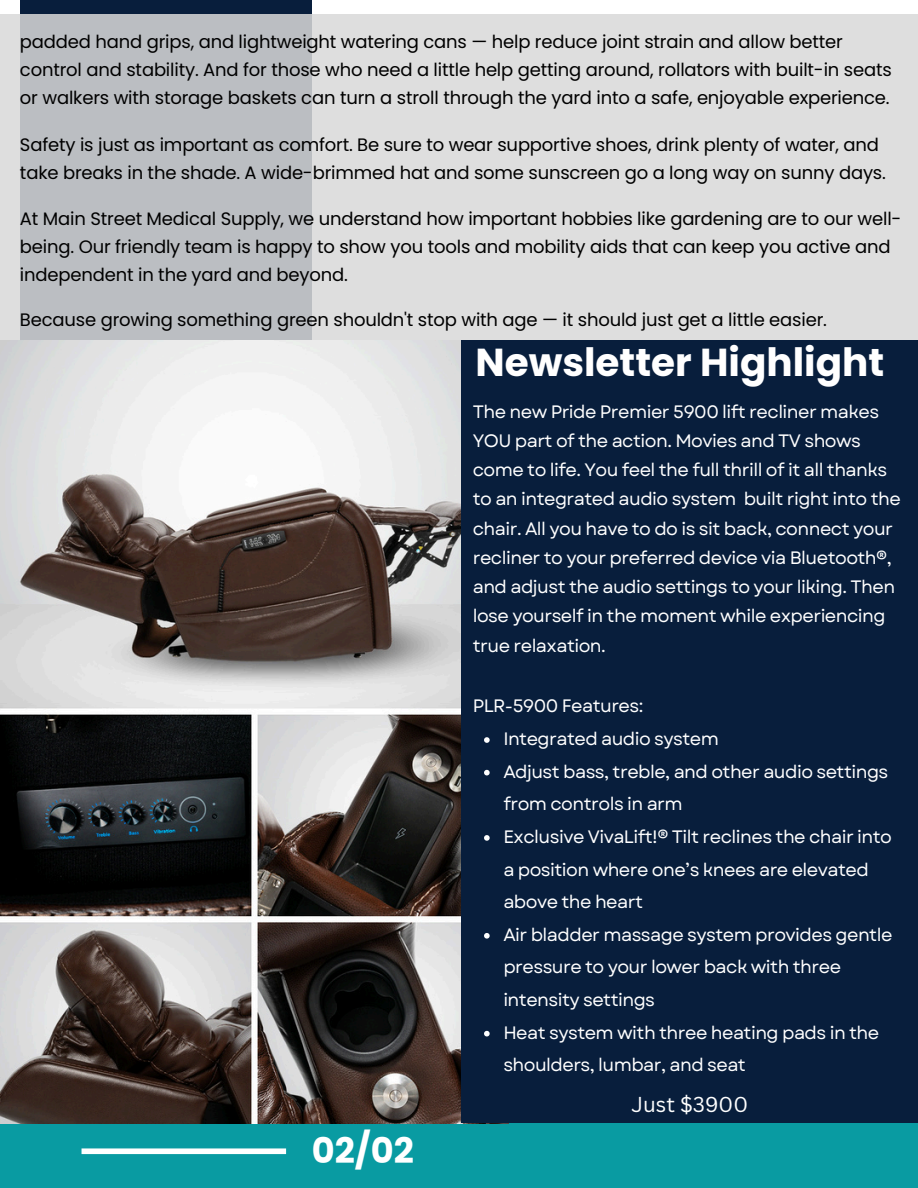
<style>
.page{position:relative;width:918px;height:1188px;background:#fff}
.page>*{position:absolute;margin:0;border:0;box-sizing:border-box;transform-origin:0 0}
.t1{font:700 39px "Poppins";color:#fff}
.t2{font:700 35.25px "Poppins";color:#fff}
.t3{font:21px "Canva Sans";color:#fff}
.t4{font:18px/28px "Poppins";letter-spacing:-.01em;color:#000}
.t5{font:18px/29.2px "Garet";letter-spacing:-.03em;color:#fff}
</style>
<div class="page">
<svg style="left:0;top:14px;width:918px;height:326px;background:#d2d3d5"></svg>
<div style="left:0;top:1123px;width:918px;height:65px;background:#099ba2"></div>
<div style="left:82px;top:1148px;width:204px;height:6px;background:#fff"></div>
<img style="left:0;top:340px;width:462px;height:783px">
<div style="left:462px;top:340px;width:456px;height:783px;background:#081e3c"></div>
<svg style="left:484px;top:737px;width:6px;height:6px"></svg>
<svg style="left:484px;top:770px;width:6px;height:5px"></svg>
<svg style="left:484px;top:835px;width:6px;height:6px"></svg>
<svg style="left:484px;top:933px;width:6px;height:6px"></svg>
<svg style="left:484px;top:1031px;width:6px;height:5px"></svg>
<p class="t4" style="left:20px;top:28px;width:873px">padded hand grips, and lightweight watering cans — help reduce joint strain and allow better control and stability. And for those who need a little help getting around, rollators with built-in seats or walkers with storage baskets can turn a stroll through the yard into a safe, enjoyable experience.</p>
<p class="t4" style="left:20px;top:130px;width:867px">Safety is just as important as comfort. Be sure to wear supportive shoes, drink plenty of water, and take breaks in the shade. A wide-brimmed hat and some sunscreen go a long way on sunny days.</p>
<p class="t4" style="left:20px;top:205px;width:883px">At Main Street Medical Supply, we understand how important hobbies like gardening are to our well&shy;being. Our friendly team is happy to show you tools and mobility aids that can keep you active and independent in the yard and beyond.</p>
<p class="t4" style="left:20px;top:305px;width:809px">Because growing something green shouldn't stop with age — it should just get a little easier.</p>
<p class="t1" style="left:475px;top:335px;width:410px">Newsletter Highlight</p>
<p class="t5" style="left:473px;top:397px;width:430px">The new Pride Premier 5900 lift recliner makes YOU part of the action. Movies and TV shows come to life. You feel the full thrill of it all thanks to an integrated audio system built right into the chair. All you have to do is sit back, connect your recliner to your preferred device via Bluetooth®, and adjust the audio settings to your liking. Then lose yourself in the moment while experiencing true relaxation.</p>
<p class="t5" style="left:473px;top:692px;width:172px">PLR-5900 Features:</p>
<p class="t5" style="left:503px;top:724px;width:217px">Integrated audio system</p>
<h2 class="t5" style="left:503px;top:755px;width:387px;line-height:32.7px">Adjust bass, treble, and other audio settings from controls in arm</h2>
<p class="t5" style="left:503px;top:820px;width:390px;line-height:32.7px">Exclusive VivaLift!® Tilt reclines the chair into a position where one’s knees are elevated above the heart</p>
<p class="t5" style="left:503px;top:918px;width:391px;line-height:32.7px">Air bladder massage system provides gentle pressure to your lower back with three intensity settings</p>
<p class="t5" style="left:503px;top:1016px;width:377px;line-height:32.7px">Heat system with three heating pads in the shoulders, lumbar, and seat</p>
<h3 class="t2" style="left:312px;top:1126px;width:104px">02/02</h3>
<p class="t3" style="left:631px;top:1090px;width:118px">Just $3900</p>
</div>
